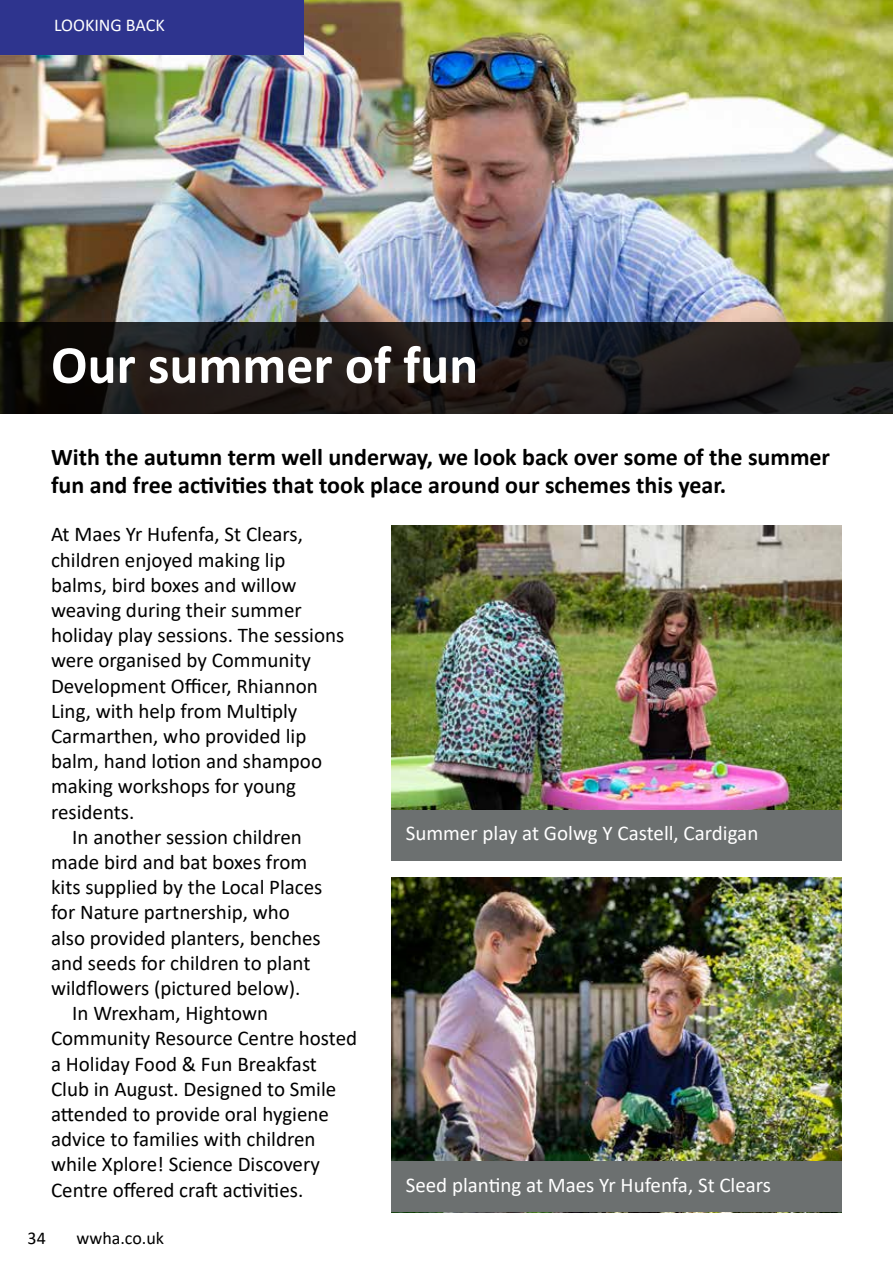
<style>
.page{position:relative;width:893px;height:1263px;background:#fff}
.page>*{position:absolute;margin:0;border:0;box-sizing:border-box;transform-origin:0 0}
.t1{font:700 54px "Calibri";color:#fff}
.t2{font:700 24px/28.8px "Calibri";color:#000}
.t3{font:21px "Calibri";color:#000}
.t4{font:21px "Calibri";color:#fff}
.t5{font:18px "Calibri";color:#000}
.t6{font:18px "Calibri";color:#fff}
</style>
<div class="page">
<img style="left:0;top:0;width:893px;height:322px">
<div style="left:0;top:0;width:304px;height:54px;background:#2e348e"></div>
<svg style="left:0;top:322px;width:893px;height:91px;background:#1d1a18"></svg>
<img style="left:391px;top:877px;width:451px;height:285px">
<img style="left:391px;top:526px;width:451px;height:284px">
<div style="left:391px;top:810px;width:451px;height:50px;background:#6c7070"></div>
<div style="left:391px;top:1162px;width:451px;height:50px;background:#6c7070"></div>
<p class="t6" style="left:54px;top:12px;width:112px">LOOKING BACK</p>
<h1 class="t1" style="left:51px;top:327px;width:429px">Our summer of fun</h1>
<p class="t2" style="left:51px;top:442px;width:781px">With the autumn term well underway, we look back over some of the summer fun and free activities that took place around our schemes this year.</p>
<p class="t3" style="left:51px;top:520px;width:253px">At Maes Yr Hufenfa, St Clears,</p>
<p class="t3" style="left:51px;top:545px;width:236px">children enjoyed making lip</p>
<p class="t3" style="left:51px;top:570px;width:247px">balms, bird boxes and willow</p>
<p class="t3" style="left:51px;top:595px;width:252px">weaving during their summer</p>
<p class="t3" style="left:51px;top:621px;width:295px">holiday play sessions. The sessions</p>
<p class="t3" style="left:51px;top:646px;width:261px">were organised by Community</p>
<p class="t3" style="left:51px;top:671px;width:268px">Development Officer, Rhiannon</p>
<p class="t3" style="left:51px;top:696px;width:248px">Ling, with help from Multiply</p>
<p class="t3" style="left:51px;top:721px;width:257px">Carmarthen, who provided lip</p>
<p class="t3" style="left:51px;top:747px;width:273px">balm, hand lotion and shampoo</p>
<p class="t3" style="left:51px;top:772px;width:247px">making workshops for young</p>
<p class="t3" style="left:51px;top:797px;width:85px">residents.</p>
<p class="t3" style="left:72px;top:822px;width:231px">In another session children</p>
<p class="t3" style="left:51px;top:847px;width:258px">made bird and bat boxes from</p>
<p class="t3" style="left:51px;top:873px;width:273px">kits supplied by the Local Places</p>
<p class="t3" style="left:51px;top:898px;width:240px">for Nature partnership, who</p>
<p class="t3" style="left:51px;top:923px;width:271px">also provided planters, benches</p>
<p class="t3" style="left:51px;top:948px;width:261px">and seeds for children to plant</p>
<p class="t3" style="left:51px;top:973px;width:251px">wildflowers (pictured below).</p>
<p class="t3" style="left:72px;top:999px;width:197px">In Wrexham, Hightown</p>
<p class="t3" style="left:51px;top:1024px;width:308px">Community Resource Centre hosted</p>
<p class="t3" style="left:51px;top:1049px;width:267px">a Holiday Food &amp; Fun Breakfast</p>
<p class="t3" style="left:51px;top:1074px;width:287px">Club in August. Designed to Smile</p>
<p class="t3" style="left:51px;top:1099px;width:280px">attended to provide oral hygiene</p>
<p class="t3" style="left:51px;top:1125px;width:266px">advice to families with children</p>
<p class="t3" style="left:51px;top:1150px;width:270px">while Xplore! Science Discovery</p>
<p class="t3" style="left:51px;top:1175px;width:254px">Centre offered craft activities.</p>
<p class="t4" style="left:406px;top:819px;width:354px">Summer play at Golwg Y Castell, Cardigan</p>
<p class="t4" style="left:406px;top:1170px;width:367px">Seed planting at Maes Yr Hufenfa, St Clears</p>
<p class="t5" style="left:28px;top:1225px;width:20px">34</p>
<p class="t5" style="left:77px;top:1225px;width:89px">wwha.co.uk</p>
</div>
